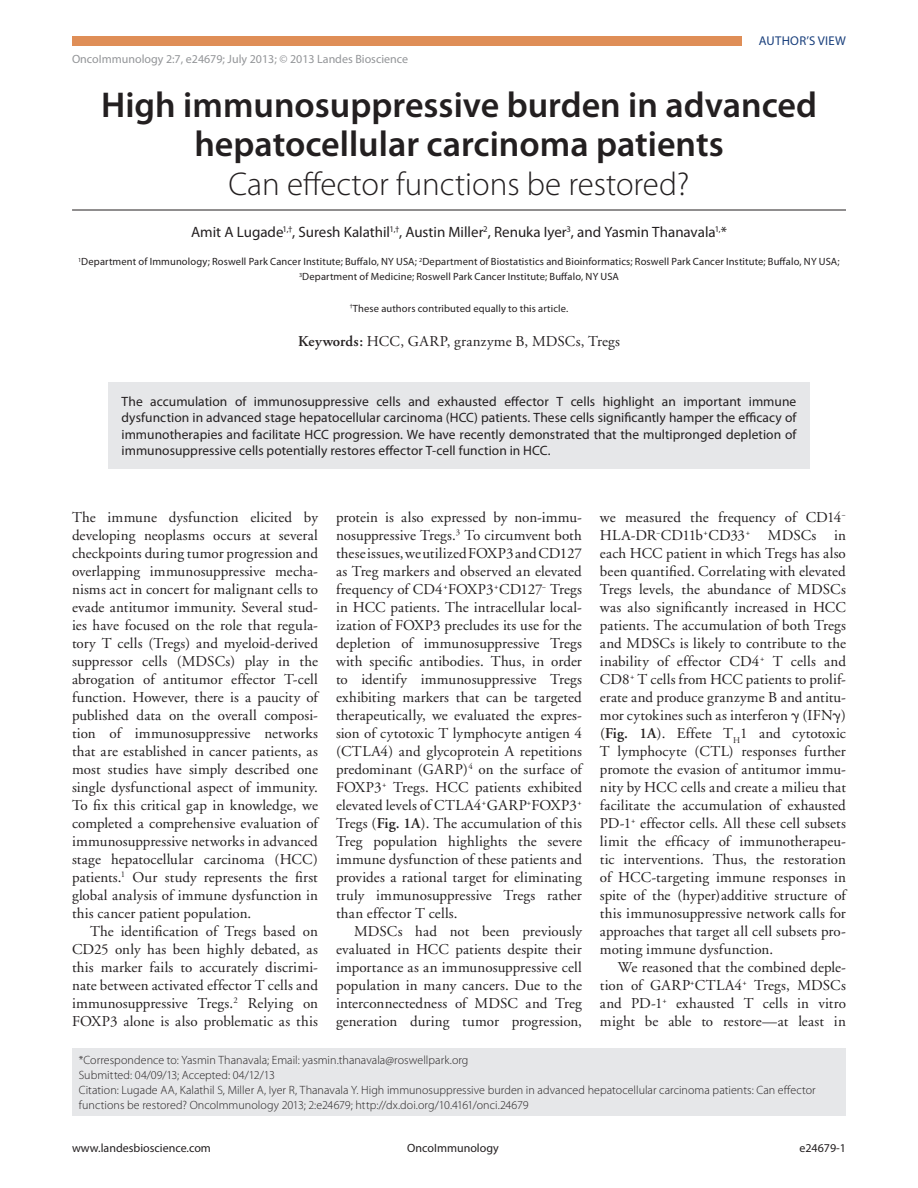
<style>
.page{position:relative;width:918px;height:1188px;background:#fff}
.page>*{position:absolute;margin:0;border:0;box-sizing:border-box;transform-origin:0 0}
.t1{font:600 36px/39px "Myriad Pro";color:#231f20;text-align:center}
.t2{font:300 33px "Myriad Pro";color:#231f20}
.t3{font:15px/18px "Adobe Garamond";letter-spacing:.01em;color:#231f20;text-align:justify}
.t4{font:15px "Myriad Pro";color:#231f20}
.t5{font:13.5px/16.5px "Myriad Pro";letter-spacing:.005em;color:#231f20;text-align:justify}
.t6{font:12.75px "Myriad Pro";letter-spacing:.02em;color:#193f7c}
.t7{font:300 12px/15px "Myriad Pro";letter-spacing:.005em;color:#231f20}
.t8{font:12px "Myriad Pro";color:#939598}
.t9{font:12px "Myriad Pro";color:#231f20}
.t10{font:10.5px/15px "Myriad Pro";letter-spacing:.01em;color:#231f20;text-align:center}
.s1{font-weight:600}
.s2{font-family:"Universal Std Greekw Math Pi"}
</style>
<div class="page">
<div style="left:72px;top:36px;width:669px;height:10px;background:#df8e57"></div>
<hr style="left:72px;top:210px;width:774px;height:1px;background:#231f20">
<div style="left:72px;top:1048px;width:774px;height:68px;background:#e6e7e9"></div>
<div style="left:108px;top:382px;width:702px;height:87px;background:#e6e7e9"></div>
<p class="t8" style="left:72px;top:52px;width:338px">OncoImmunology 2:7, e24679; July 2013; © 2013 Landes Bioscience</p>
<p class="t6" style="left:759px;top:32px;width:88px">Author’s View</p>
<h1 class="t1" style="left:101px;top:85px;width:718px">High immunosuppressive burden in advanced hepatocellular carcinoma patients</h1>
<h2 class="t2" style="left:229px;top:164px;width:462px">Can effector functions be restored?</h2>
<p class="t4" style="left:191px;top:223px;width:537px">Amit A Lugade<sup>1,†</sup>, Suresh Kalathil<sup>1,†</sup>, Austin Miller<sup>2</sup>, Renuka Iyer<sup>3</sup>, and Yasmin Thanavala<sup>1,</sup>*</p>
<p class="t10" style="left:78px;top:254px;width:763px"><sup>1</sup>Department of Immunology; Roswell Park Cancer Institute; Buffalo, NY USA; <sup>2</sup>Department of Biostatistics and Bioinformatics; Roswell Park Cancer Institute; Buffalo, NY USA;<br><sup>3</sup>Department of Medicine; Roswell Park Cancer Institute; Buffalo, NY USA</p>
<p class="t10" style="left:350px;top:301px;width:220px"><sup>†</sup>These authors contributed equally to this article.</p>
<p class="t3" style="left:298px;top:333px;width:323px"><span class="s1">Keywords:</span> HCC, GARP, granzyme B, MDSCs, Tregs</p>
<p class="t5" style="left:122px;top:393px;width:676px">The accumulation of immunosuppressive cells and exhausted effector T cells highlight an important immune dysfunction in advanced stage hepatocellular carcinoma (HCC) patients. These cells significantly hamper the efficacy of immunotherapies and facilitate HCC progression. We have recently demonstrated that the multipronged depletion of immunosuppressive cells potentially restores effector T-cell function in H CC.</p>
<p class="t3" style="left:72px;top:509px;width:248px">The immune dysfunction elicited by developing neoplasms occurs at several checkpoints during tumor progression and overlapping immunosuppressive mecha&shy;nisms act in concert for malignant cells to evade antitumor immunity. Several stud&shy;ies have focused on the role that regula&shy;tory T cells (Tregs) and myeloid-derived suppressor cells (MDSCs) play in the abrogation of antitumor effector T-cell function. However, there is a paucity of published data on the overall composi&shy;tion of immunosuppressive networks that are established in cancer patients, as most studies have simply described one single dysfunctional aspect of immunity.<br>To fix this critical gap in knowledge, we completed a comprehensive evaluation of immunosuppressive networks in advanced stage hepatocellular carcinoma (HCC) patients.<sup>1</sup> Our study represents the first global analysis of immune dysfunction in this cancer patient population.</p>
<p class="t3" style="left:72px;top:923px;width:248px;text-indent:18px">The identification of Tregs based on CD25 only has been highly debated, as this marker fails to accurately discrimi&shy;nate between activated effector T cells and immunosuppressive Tregs.<sup>2</sup> Relying on FOXP3 alone is also problematic as this</p>
<p class="t3" style="left:336px;top:509px;width:247px">protein is also expressed by non-immu&shy;nosuppressive Tregs.<sup>3</sup> To circumvent both these issues, we utilized FOXP3 and CD127 as Treg markers and observed an elevated frequency of CD4<sup>+</sup>FOXP3<sup>+</sup>CD127<sup>−</sup> Tregs in HCC patients. The intracellular local&shy;ization of FOXP3 precludes its use for the depletion of immunosuppressive Tregs with specific antibodies. Thus, in order to identify immunosuppressive Tregs exhibiting markers that can be targeted therapeutically, we evaluated the expres&shy;sion of cytotoxic T lymphocyte antigen 4 (CTLA4) and glycoprotein A repetitions predominant (GARP)<sup>4</sup> on the surface of FOXP3<sup>+</sup> Tregs. HCC patients exhibited elevated levels of CTLA4<sup>+</sup>GARP<sup>+</sup>FOXP3<sup>+ </sup>Tregs (<span class="s1">Fig. 1A</span>). The accumulation of this Treg population highlights the severe immune dysfunction of these patients and provides a rational target for eliminating truly immunosuppressive Tregs rather than effector T cells.</p>
<p class="t3" style="left:336px;top:923px;width:247px;text-indent:18px">MDSCs had not been previously evaluated in HCC patients despite their importance as an immunosuppressive cell population in many cancers. Due to the interconnectedness of MDSC and Treg generation during tumor progression,</p>
<p class="t3" style="left:600px;top:509px;width:248px">we measured the frequency of CD14<sup>− </sup>HLA-DR<sup>−</sup>CD11b<sup>+</sup>CD33<sup>+</sup> MDSCs in each HCC patient in which Tregs has also been quantified. Correlating with elevated Tregs levels, the abundance of MDSCs was also significantly increased in HCC patients. The accumulation of both Tregs and MDSCs is likely to contribute to the inability of effector CD4<sup>+</sup> T cells and CD8<sup>+</sup> T cells from HCC patients to prolif&shy;erate and produce granzyme B and antitu&shy;mor cytokines such as interferon <span class="s2">γ</span> (IFN<span class="s2">γ</span>) (<span class="s1">Fig. 1A</span>). Effete T<sub>H</sub>1 and cytotoxic T lymphocyte (CTL) responses further promote the evasion of antitumor immu&shy;nity by HCC cells and create a milieu that facilitate the accumulation of exhausted PD-1<sup>+</sup> effector cells. All these cell subsets limit the efficacy of immunotherapeu&shy;tic interventions. Thus, the restoration of HCC-targeting immune responses in spite of the (hyper)additive structure of this immunosuppressive network calls for approaches that target all cell subsets pro&shy;moting immune dysfunction.</p>
<p class="t3" style="left:600px;top:959px;width:247px;text-indent:18px">We reasoned that the combined deple&shy;tion of GARP<sup>+</sup>CTLA4<sup>+</sup> Tregs, MDSCs and PD-1<sup>+</sup> exhausted T cells in vitro might be able to restore—at least in</p>
<p class="t7" style="left:79px;top:1053px;width:738px">*Correspondence to: Yasmin Thanavala; Email: yasmin.thanavala@roswellpark.org<br>Submitted: 04/09/13; Accepted: 04/12/13<br>Citation: Lugade AA, Kalathil S, Miller A, Iyer R, Thanavala Y. High immunosuppressive burden in advanced hepatocellular carcinoma patients: Can effector functions be restored? OncoImmunology 2013; 2:e24679; http://dx.doi.org/10.4161/onci.24679</p>
<p class="t9" style="left:72px;top:1141px;width:140px">www.landesbioscience.com</p>
<p class="t9" style="left:407px;top:1141px;width:93px">OncoImmunology</p>
<p class="t9" style="left:799px;top:1141px;width:48px">e24679-1</p>
</div>
